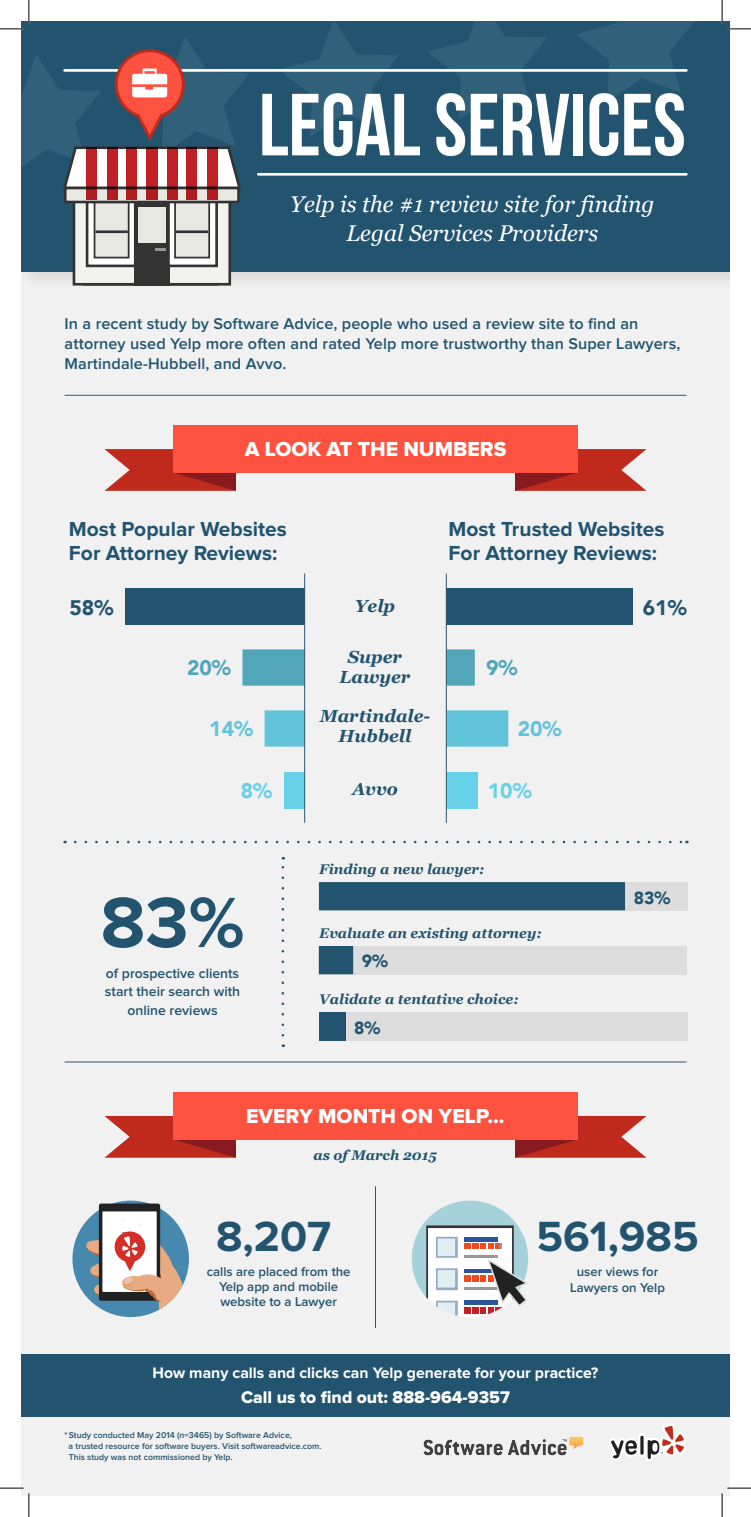
<style>
.page{position:relative;width:751px;height:1517px;background:#fff}
.page>*{position:absolute;margin:0;border:0;box-sizing:border-box;transform-origin:0 0}
.t1{font:700 87.85px "Bebas Neue";color:#fff}
.t2{font:700 73.76px "Proxima Nova";color:#225470}
.t3{font:700 43.75px "Proxima Nova";color:#225470}
.t4{font:italic 22.75px/29.1px "Georgia";color:#fff;text-align:center}
.t5{font:700 21px/23.9px "Proxima Nova";color:#225470}
.t6{font:21px "Proxima Nova Extrabld";color:#fff}
.t7{font:900 21px "Avenir";color:#225470}
.t8{font:900 21px "Avenir";color:#61c4db}
.t9{font:900 21px "Avenir";color:#52a6ba}
.t10{font:900 21px "Avenir";color:#68d1ea}
.t11{font:italic 700 17.5px/20.2px "Georgia";color:#225470;text-align:center}
.t12{font:17.5px "Proxima Nova Extrabld";color:#fff}
.t13{font:900 17.5px "Avenir";color:#225470}
.t14{font:600 16.19px/20.1px "Proxima Nova";letter-spacing:.01em;color:#225470}
.t15{font:700 15.75px "Proxima Nova";color:#fff}
.t16{font:italic 700 14px "Georgia";color:#225470}
.t17{font:600 14px/18.4px "Proxima Nova";color:#225470;text-align:center}
.t18{font:600 13.12px/15.3px "Proxima Nova";color:#225470;text-align:center}
.t19{font:600 8.75px/10.8px "Proxima Nova";color:#225470}
</style>
<div class="page">
<div style="left:21px;top:104px;width:709px;height:1392px;background:#f1f1f1"></div>
<img style="left:21px;top:271px;width:709px;height:15px">
<div style="left:21px;top:21px;width:709px;height:250px;background:#225470"></div>
<svg style="left:283px;top:21px;width:114px;height:116px"></svg>
<svg style="left:428px;top:21px;width:118px;height:98px"></svg>
<svg style="left:577px;top:21px;width:117px;height:80px"></svg>
<hr style="left:258px;top:173px;width:428px;height:3px;background:#fff">
<hr style="left:65px;top:69px;width:621px;height:3px;background:#fff">
<div style="left:73px;top:191px;width:158px;height:95px;background:#f2f3ee;border:3px solid #333"></div>
<div style="left:134px;top:195px;width:36px;height:91px;background:#333"></div>
<div style="left:138px;top:208px;width:27px;height:35px;background:#e8e9e3"></div>
<svg style="left:86px;top:203px;width:48px;height:64px"></svg>
<div style="left:94px;top:196px;width:36px;height:62px;background:#e8e9e3;border:2px solid #333"></div>
<svg style="left:169px;top:203px;width:49px;height:64px"></svg>
<div style="left:174px;top:196px;width:36px;height:62px;background:#e8e9e3;border:2px solid #333"></div>
<svg style="left:155px;top:248px;width:10px;height:3px"></svg>
<hr style="left:95px;top:230px;width:33px;height:3px;background:#333">
<hr style="left:176px;top:230px;width:32px;height:3px;background:#333">
<div style="left:21px;top:1354px;width:709px;height:63px;background:#225470"></div>
<svg style="left:609px;top:1424px;width:77px;height:37px"></svg>
<img style="left:424px;top:1436px;width:159px;height:20px">
<svg style="left:515px;top:1116px;width:131px;height:42px;background:#bf4239"></svg>
<svg style="left:104px;top:1116px;width:132px;height:42px;background:#bf443b"></svg>
<div style="left:174px;top:1092px;width:404px;height:47px;background:#fc523f"></div>
<svg style="left:515px;top:449px;width:131px;height:42px;background:#bd4238"></svg>
<svg style="left:104px;top:449px;width:132px;height:42px;background:#be433a"></svg>
<div style="left:174px;top:426px;width:404px;height:47px;background:#fc523f"></div>
<hr style="left:375px;top:1186px;width:1px;height:142px;background:#2d5772">
<svg style="left:412px;top:1200px;width:117px;height:117px"></svg>
<div style="left:72px;top:1200px;width:117px;height:117px;background:#4688ae;border-radius:50%"></div>
<svg style="left:159px;top:1304px;width:9px;height:6px"></svg>
<svg style="left:86px;top:1203px;width:100px;height:101px"></svg>
<hr style="left:65px;top:395px;width:621px;height:1px;background:#2d5772">
<hr style="left:65px;top:1061px;width:621px;height:1px;background:#2d5772">
<svg style="left:75px;top:841px;width:612px;height:2px"></svg>
<svg style="left:281px;top:857px;width:3px;height:178px"></svg>
<svg style="left:21px;top:38px;width:229px;height:165px"></svg>
<div style="left:125px;top:588px;width:180px;height:37px;background:#225470"></div>
<svg style="left:264px;top:710px;width:40px;height:37px"></svg>
<div style="left:284px;top:772px;width:21px;height:36px;background:#68d1ea"></div>
<div style="left:242px;top:649px;width:62px;height:37px;background:#52a6ba"></div>
<div style="left:447px;top:710px;width:61px;height:37px;background:#61c4db"></div>
<div style="left:446px;top:588px;width:186px;height:37px;background:#225470"></div>
<div style="left:446px;top:772px;width:31px;height:36px;background:#68d1ea"></div>
<svg style="left:447px;top:649px;width:28px;height:37px"></svg>
<div style="left:319px;top:882px;width:368px;height:28px;background:#ddd"></div>
<div style="left:319px;top:882px;width:306px;height:28px;background:#225470"></div>
<div style="left:319px;top:947px;width:368px;height:28px;background:#ddd"></div>
<div style="left:319px;top:1012px;width:368px;height:29px;background:#ddd"></div>
<svg style="left:319px;top:946px;width:34px;height:28px"></svg>
<div style="left:319px;top:1012px;width:27px;height:29px;background:#225470"></div>
<hr style="left:304px;top:573px;width:1px;height:250px;background:#2d5772">
<hr style="left:446px;top:573px;width:1px;height:250px;background:#2d5772">
<hr style="left:0;top:1487px;width:24px;height:2px;background:#fff">
<hr style="left:727px;top:1487px;width:24px;height:2px;background:#fff">
<svg style="left:0;top:0;width:30px;height:30px"></svg>
<svg style="left:0;top:1488px;width:30px;height:29px"></svg>
<svg style="left:721px;top:0;width:30px;height:30px"></svg>
<svg style="left:721px;top:1488px;width:30px;height:29px"></svg>
<h1 class="t1" style="left:259px;top:77px;width:429px">LEGAL SERVICES</h1>
<h3 class="t4" style="left:290px;top:190px;width:366px">Yelp is the #1 review site for finding<br>Legal Services Providers</h3>
<p class="t14" style="left:65px;top:314px;width:617px">In a recent study by Software Advice, people who used a review site to find an attorney used Yelp more often and rated Yelp more trustworthy than Super Lawyers,<br>Martindale-Hubbell, and Avvo.</p>
<p class="t6" style="left:245px;top:439px;width:263px">A LOOK AT THE NUMBERS</p>
<p class="t5" style="left:69px;top:518px;width:219px">Most Popular Websites<br>For Attorney Reviews:</p>
<p class="t5" style="left:448px;top:518px;width:217px">Most Trusted Websites<br>For Attorney Reviews:</p>
<p class="t7" style="left:69px;top:594px;width:45px">58%</p>
<p class="t7" style="left:643px;top:594px;width:45px">61%</p>
<p class="t11" style="left:355px;top:596px;width:42px">Yelp</p>
<p class="t11" style="left:339px;top:647px;width:72px">Super<br>Lawyer</p>
<p class="t11" style="left:320px;top:706px;width:112px">Martindale-<br>Hubbell</p>
<p class="t9" style="left:187px;top:654px;width:45px">20%</p>
<p class="t9" style="left:486px;top:654px;width:33px">9%</p>
<p class="t8" style="left:209px;top:715px;width:45px">14%</p>
<p class="t8" style="left:518px;top:715px;width:45px">20%</p>
<p class="t10" style="left:241px;top:777px;width:33px">8%</p>
<h2 class="t2" style="left:101px;top:889px;width:145px">83%</h2>
<p class="t17" style="left:105px;top:964px;width:137px">of prospective clients start their search with online reviews</p>
<p class="t11" style="left:352px;top:779px;width:47px">Avvo</p>
<p class="t10" style="left:488px;top:777px;width:45px">10%</p>
<p class="t16" style="left:319px;top:861px;width:166px">Finding a new lawyer:</p>
<p class="t16" style="left:319px;top:925px;width:224px">Evaluate an existing attorney:</p>
<p class="t13" style="left:362px;top:950px;width:28px">9%</p>
<p class="t16" style="left:319px;top:991px;width:201px">Validate a tentative choice:</p>
<p class="t13" style="left:354px;top:1016px;width:28px">8%</p>
<p class="t6" style="left:246px;top:1107px;width:260px">EVERY MONTH ON YELP…</p>
<p class="t16" style="left:313px;top:1147px;width:125px">as of March 2015</p>
<p class="t13" style="left:634px;top:886px;width:38px">83%</p>
<h3 class="t3" style="left:216px;top:1216px;width:116px">8,207</h3>
<p class="t18" style="left:207px;top:1264px;width:145px">calls are placed from the<br>Yelp app and mobile website to a Lawyer</p>
<h3 class="t3" style="left:536px;top:1216px;width:164px">561,985</h3>
<p class="t18" style="left:570px;top:1265px;width:96px">user views for<br>Lawyers on Yelp</p>
<p class="t15" style="left:152px;top:1365px;width:447px">How many calls and clicks can Yelp generate for your practice?</p>
<p class="t12" style="left:241px;top:1389px;width:270px">Call us to find out: 888-964-9357</p>
<p class="t19" style="left:69px;top:1430px;width:255px;text-indent:-4px">*Study conducted May 2014 (n=3465) by Software Advice,<br>a trusted resource for software buyers. Visit softwareadvice.com.<br>This study was not commissioned by Yelp.</p>
</div>
